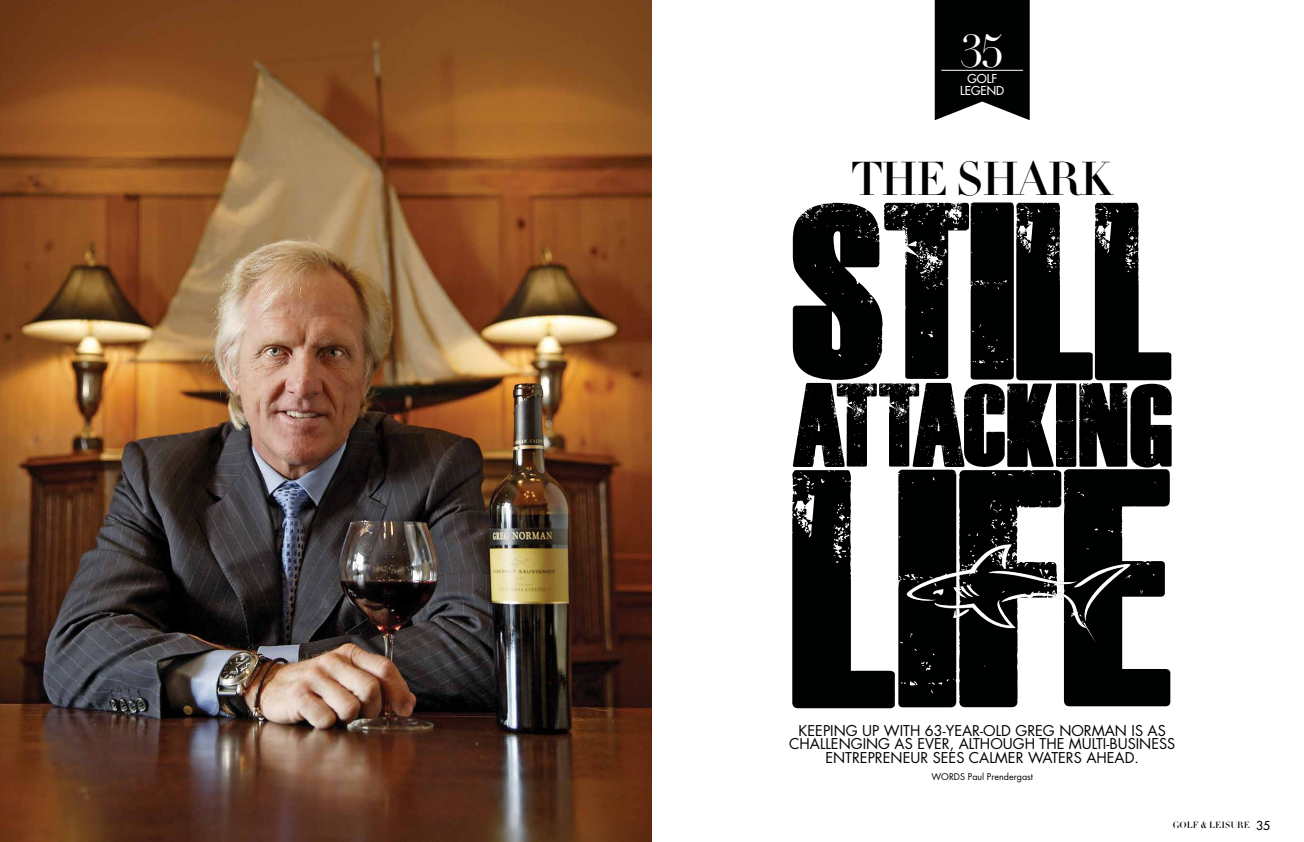
<style>
.page{position:relative;width:1304px;height:842px;background:#fff}
.page>*{position:absolute;margin:0;border:0;box-sizing:border-box;transform-origin:0 0}
.t1{font:46.7px "Didot LT Std Headline";letter-spacing:-.04em;color:#000101}
.t2{font:45.3px "Didot LT Std";color:#fff}
.t3{font:14.5px/13.5px "Futura LT";color:#000;text-align:center}
.t4{font:12px/11.7px "Futura LT";color:#fff;text-align:center}
.t5{font:9px "Futura";color:#000}
.t6{font:9px "Didot LT Std Headline";color:#000}
.s1{font-family:"Futura LT";font-size:12px}
</style>
<div class="page">
<img style="left:0;top:0;width:652px;height:842px">
<svg style="left:792px;top:469px;width:378px;height:239px;fill:#000101"></svg>
<svg style="left:793px;top:202px;width:379px;height:178px;fill:#000101"></svg>
<svg style="left:935px;top:0;width:95px;height:121px;background:#161717"></svg>
<hr style="left:941px;top:70px;width:82px;height:1px;background:#fff">
<img style="left:873px;top:525px;width:288px;height:119px">
<svg style="left:793px;top:383px;width:379px;height:85px"></svg>
<h2 class="t2" style="left:960px;top:24px;width:46px">35</h2>
<p class="t4" style="left:960px;top:73px;width:45px">GOLF<br>LEGEND</p>
<h1 class="t1" style="left:851px;top:150px;width:263px">THE SHARK</h1>
<p class="t3" style="left:789px;top:724px;width:388px">KEEPING UP WITH 63-YEAR-OLD GREG NORMAN IS AS<br>CHALLENGING AS EVER, ALTHOUGH THE MULTI-BUSINESS<br>ENTREPRENEUR SEES CALMER WATERS AHEAD.</p>
<p class="t5" style="left:931px;top:771px;width:103px">WORDS Paul Prendergast</p>
<p class="t6" style="left:1173px;top:820px;width:99px">GOLF &amp; LEISURE <span class="s1">35</span></p>
</div>
